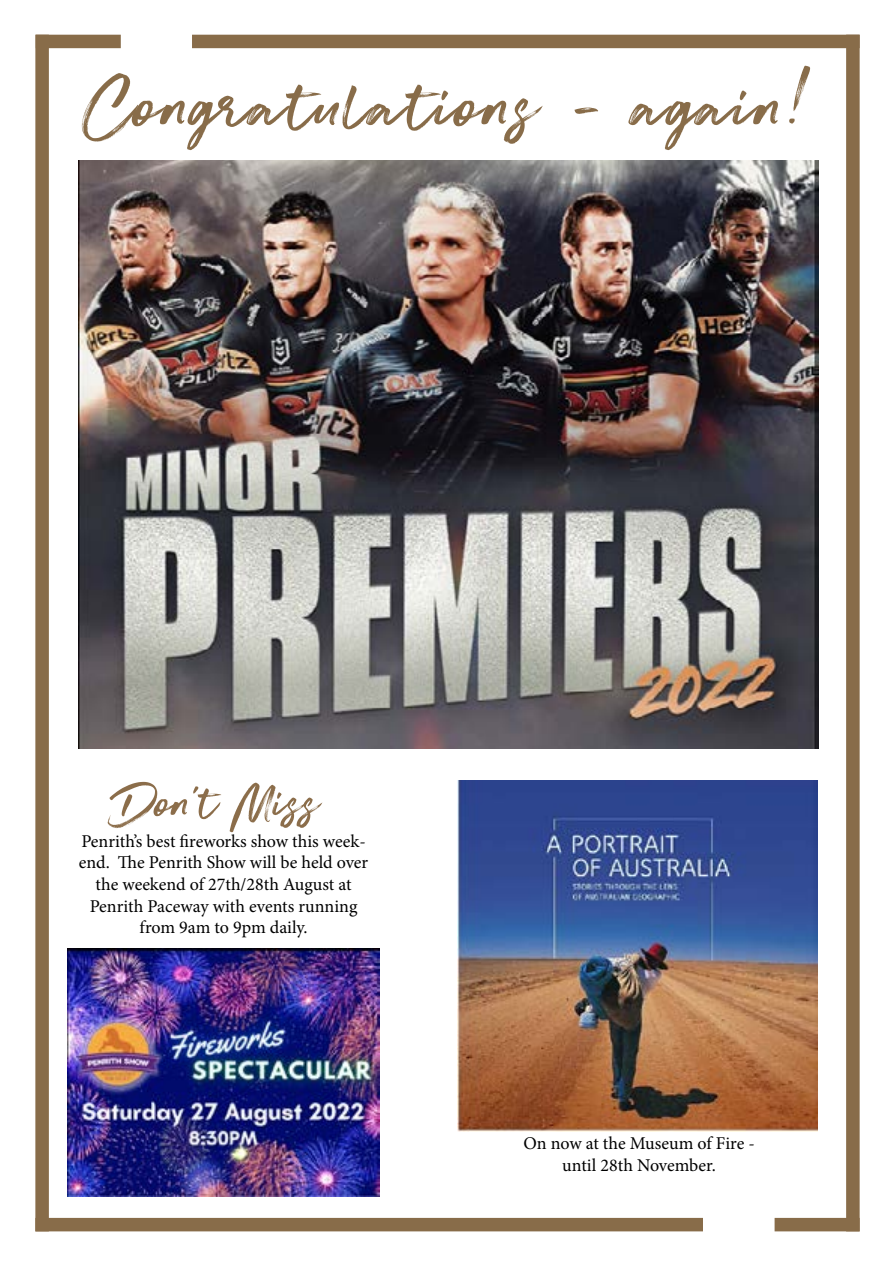
<style>
.page{position:relative;width:893px;height:1263px;background:#fff}
.page>*{position:absolute;margin:0;border:0;box-sizing:border-box;transform-origin:0 0}
.t1{font:85.5px "Super Fly One";letter-spacing:.03em;color:#886c49}
.t2{font:57px "Super Fly One";color:#8b6d4a}
.t3{font:18px/21.6px "Minion Pro";color:#000;text-align:center}
</style>
<div class="page">
<div style="left:192px;top:35px;width:668px;height:13px;background:#886c49"></div>
<div style="left:35px;top:1218px;width:668px;height:13px;background:#886c49"></div>
<div style="left:35px;top:35px;width:14px;height:1196px;background:#886c49"></div>
<div style="left:846px;top:35px;width:14px;height:1196px;background:#886c49"></div>
<div style="left:36px;top:35px;width:85px;height:13px;background:#886c49"></div>
<div style="left:775px;top:1218px;width:85px;height:13px;background:#886c49"></div>
<img style="left:68px;top:948px;width:311px;height:248px">
<img style="left:78px;top:161px;width:740px;height:587px">
<img style="left:458px;top:780px;width:359px;height:351px">
<h1 class="t1" style="left:87px;top:56px;width:720px">Congratulations - again!</h1>
<h2 class="t2" style="left:115px;top:770px;width:207px">Don’t Miss</h2>
<p class="t3" style="left:79px;top:830px;width:291px">Penrith’s best fireworks show this week&shy;end. The Penrith Show will be held over the weekend of 27th/28th August at Penrith Paceway with events running from 9am to 9pm daily.</p>
<p class="t3" style="left:523px;top:1133px;width:233px">On now at the Museum of Fire - until 28th November.</p>
</div>
